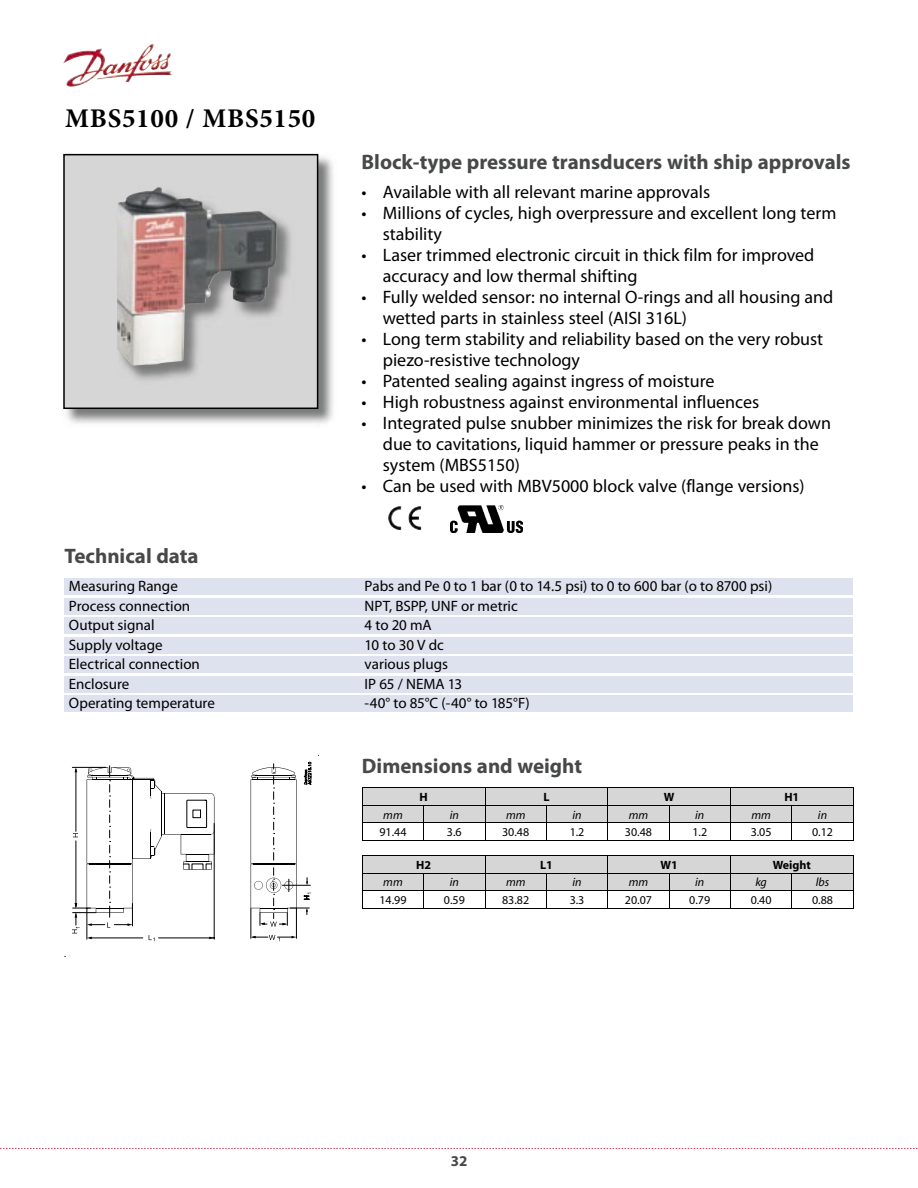
<style>
.page{position:relative;width:918px;height:1188px;background:#fff}
.page>*{position:absolute;margin:0;border:0;box-sizing:border-box;transform-origin:0 0}
.t1{font:700 27px "Minion Pro";letter-spacing:.025em;color:#000}
.t2{font:700 21px "Myriad Pro";color:#474848}
.t3{font:18px/21px "Myriad Pro";color:#000}
.t4{font:15px "Myriad Pro";color:#000}
.t5{font:700 15px "Myriad Pro";color:#474848}
.t6{font:12px "Myriad";color:#000}
.t7{font:italic 12px "Myriad";color:#000}
.t8{font:700 12px "Myriad";color:#000}
</style>
<div class="page">
<img style="left:63px;top:44px;width:109px;height:43px">
<svg style="left:0;top:1148px;width:918px;height:1px"></svg>
<div style="left:65px;top:578px;width:788px;height:17px;background:#dee1ee"></div>
<div style="left:65px;top:598px;width:788px;height:16px;background:#dee1ee"></div>
<div style="left:65px;top:617px;width:788px;height:17px;background:#dee1ee"></div>
<div style="left:65px;top:637px;width:788px;height:16px;background:#dee1ee"></div>
<div style="left:65px;top:656px;width:788px;height:17px;background:#dee1ee"></div>
<div style="left:65px;top:676px;width:788px;height:16px;background:#dee1ee"></div>
<div style="left:65px;top:695px;width:788px;height:17px;background:#dee1ee"></div>
<hr style="left:362px;top:787px;width:62px;height:1px;background:#000">
<hr style="left:424px;top:787px;width:61px;height:1px;background:#000">
<hr style="left:485px;top:787px;width:61px;height:1px;background:#000">
<hr style="left:546px;top:787px;width:62px;height:1px;background:#000">
<hr style="left:608px;top:787px;width:61px;height:1px;background:#000">
<hr style="left:669px;top:787px;width:61px;height:1px;background:#000">
<hr style="left:730px;top:787px;width:62px;height:1px;background:#000">
<hr style="left:792px;top:787px;width:62px;height:1px;background:#000">
<svg style="left:362px;top:788px;width:492px;height:52px"></svg>
<hr style="left:362px;top:840px;width:62px;height:1px;background:#000">
<hr style="left:424px;top:840px;width:61px;height:1px;background:#000">
<hr style="left:485px;top:840px;width:61px;height:1px;background:#000">
<hr style="left:546px;top:840px;width:62px;height:1px;background:#000">
<hr style="left:608px;top:840px;width:61px;height:1px;background:#000">
<hr style="left:669px;top:840px;width:61px;height:1px;background:#000">
<hr style="left:730px;top:840px;width:62px;height:1px;background:#000">
<hr style="left:792px;top:840px;width:62px;height:1px;background:#000">
<hr style="left:362px;top:855px;width:62px;height:1px;background:#000">
<hr style="left:424px;top:855px;width:61px;height:1px;background:#000">
<hr style="left:485px;top:855px;width:61px;height:1px;background:#000">
<hr style="left:546px;top:855px;width:62px;height:1px;background:#000">
<hr style="left:608px;top:855px;width:61px;height:1px;background:#000">
<hr style="left:669px;top:855px;width:61px;height:1px;background:#000">
<hr style="left:730px;top:855px;width:62px;height:1px;background:#000">
<hr style="left:792px;top:855px;width:62px;height:1px;background:#000">
<svg style="left:362px;top:856px;width:492px;height:52px"></svg>
<hr style="left:362px;top:908px;width:62px;height:1px;background:#000">
<hr style="left:424px;top:908px;width:61px;height:1px;background:#000">
<hr style="left:485px;top:908px;width:61px;height:1px;background:#000">
<hr style="left:546px;top:908px;width:62px;height:1px;background:#000">
<hr style="left:608px;top:908px;width:61px;height:1px;background:#000">
<hr style="left:669px;top:908px;width:61px;height:1px;background:#000">
<hr style="left:730px;top:908px;width:62px;height:1px;background:#000">
<hr style="left:792px;top:908px;width:62px;height:1px;background:#000">
<svg style="left:72px;top:762px;width:239px;height:179px"></svg>
<img style="left:63px;top:153px;width:270px;height:271px">
<svg style="left:63px;top:154px;width:255px;height:255px;background:#bcb7b6"></svg>
<img style="left:388px;top:506px;width:33px;height:24px">
<img style="left:451px;top:505px;width:71px;height:28px">
<h1 class="t1" style="left:65px;top:102px;width:252px">MBS5100 / MBS5150</h1>
<p class="t2" style="left:362px;top:150px;width:491px">Block-type pressure transducers with ship approvals</p>
<p class="t3" style="left:362px;top:182px;width:350px">• Available with all relevant marine approvals</p>
<p class="t3" style="left:383px;top:203px;width:455px;text-indent:-21px">• Millions of cycles, high overpressure and excellent long term stability</p>
<p class="t3" style="left:383px;top:245px;width:433px;text-indent:-21px">• Laser trimmed electronic circuit in thick film for improved accuracy and low thermal shifting</p>
<p class="t3" style="left:383px;top:287px;width:452px;text-indent:-21px">• Fully welded sensor: no internal O-rings and all housing and wetted parts in stainless steel (AISI 316L)</p>
<p class="t3" style="left:383px;top:329px;width:442px;text-indent:-21px">• Long term stability and reliability based on the very robust piezo-resistive technology</p>
<p class="t3" style="left:362px;top:371px;width:354px">• Patented sealing against ingress of moisture</p>
<p class="t3" style="left:362px;top:392px;width:399px">• High robustness against environmental influences</p>
<p class="t3" style="left:383px;top:413px;width:450px;text-indent:-21px">• Integrated pulse snubber minimizes the risk for break down due to cavitations, liquid hammer or pressure peaks in the system (MBS5150)</p>
<p class="t3" style="left:362px;top:476px;width:445px">• Can be used with MBV5000 block valve (flange versions)</p>
<p class="t2" style="left:65px;top:544px;width:136px">Technical data</p>
<p class="t4" style="left:69px;top:578px;width:111px">Measuring Range</p>
<p class="t4" style="left:365px;top:578px;width:409px">Pabs and Pe 0 to 1 bar (0 to 14.5 psi) to 0 to 600 bar (o to 8700 psi)</p>
<p class="t4" style="left:69px;top:597px;width:123px">Process connection</p>
<p class="t4" style="left:365px;top:597px;width:155px">NPT, BSPP, UNF or metric</p>
<p class="t4" style="left:69px;top:617px;width:87px">Output signal</p>
<p class="t4" style="left:365px;top:617px;width:69px">4 to 20 mA</p>
<p class="t4" style="left:69px;top:636px;width:95px">Supply voltage</p>
<p class="t4" style="left:365px;top:636px;width:81px">10 to 30 V dc</p>
<p class="t4" style="left:69px;top:656px;width:133px">Electrical connection</p>
<p class="t4" style="left:365px;top:656px;width:85px">various plugs</p>
<p class="t4" style="left:69px;top:675px;width:62px">Enclosure</p>
<p class="t4" style="left:365px;top:675px;width:99px">IP 65 / NEMA 13</p>
<p class="t4" style="left:69px;top:695px;width:148px">Operating temperature</p>
<p class="t4" style="left:365px;top:695px;width:167px">-40° to 85°C (-40° to 185°F)</p>
<p class="t2" style="left:362px;top:754px;width:222px">Dimensions and weight</p>
<p class="t8" style="left:420px;top:791px;width:10px">H</p>
<p class="t8" style="left:543px;top:791px;width:8px">L</p>
<p class="t8" style="left:664px;top:791px;width:12px">W</p>
<p class="t8" style="left:784px;top:791px;width:16px">H1</p>
<p class="t7" style="left:383px;top:809px;width:21px">mm</p>
<p class="t7" style="left:450px;top:809px;width:11px">in</p>
<p class="t7" style="left:506px;top:809px;width:21px">mm</p>
<p class="t7" style="left:573px;top:809px;width:11px">in</p>
<p class="t7" style="left:629px;top:809px;width:21px">mm</p>
<p class="t7" style="left:695px;top:809px;width:11px">in</p>
<p class="t7" style="left:751px;top:809px;width:21px">mm</p>
<p class="t7" style="left:818px;top:809px;width:11px">in</p>
<p class="t6" style="left:379px;top:826px;width:29px">91.44</p>
<p class="t6" style="left:447px;top:826px;width:16px">3.6</p>
<p class="t6" style="left:502px;top:826px;width:29px">30.48</p>
<p class="t6" style="left:570px;top:826px;width:16px">1.2</p>
<p class="t6" style="left:625px;top:826px;width:29px">30.48</p>
<p class="t6" style="left:692px;top:826px;width:16px">1.2</p>
<p class="t6" style="left:751px;top:826px;width:22px">3.05</p>
<p class="t6" style="left:812px;top:826px;width:22px">0.12</p>
<p class="t8" style="left:416px;top:859px;width:16px">H2</p>
<p class="t8" style="left:540px;top:859px;width:14px">L1</p>
<p class="t8" style="left:660px;top:859px;width:19px">W1</p>
<p class="t8" style="left:773px;top:859px;width:40px">Weight</p>
<p class="t7" style="left:383px;top:876px;width:21px">mm</p>
<p class="t7" style="left:450px;top:876px;width:11px">in</p>
<p class="t7" style="left:506px;top:876px;width:21px">mm</p>
<p class="t7" style="left:573px;top:876px;width:11px">in</p>
<p class="t7" style="left:629px;top:876px;width:21px">mm</p>
<p class="t7" style="left:695px;top:876px;width:11px">in</p>
<p class="t7" style="left:755px;top:876px;width:13px">kg</p>
<p class="t7" style="left:816px;top:876px;width:15px">lbs</p>
<p class="t6" style="left:379px;top:894px;width:29px">14.99</p>
<p class="t6" style="left:444px;top:894px;width:22px">0.59</p>
<p class="t6" style="left:502px;top:894px;width:29px">83.82</p>
<p class="t6" style="left:570px;top:894px;width:16px">3.3</p>
<p class="t6" style="left:625px;top:894px;width:29px">20.07</p>
<p class="t6" style="left:689px;top:894px;width:22px">0.79</p>
<p class="t6" style="left:751px;top:894px;width:22px">0.40</p>
<p class="t6" style="left:812px;top:894px;width:22px">0.88</p>
<p class="t5" style="left:451px;top:1152px;width:18px">32</p>
</div>
